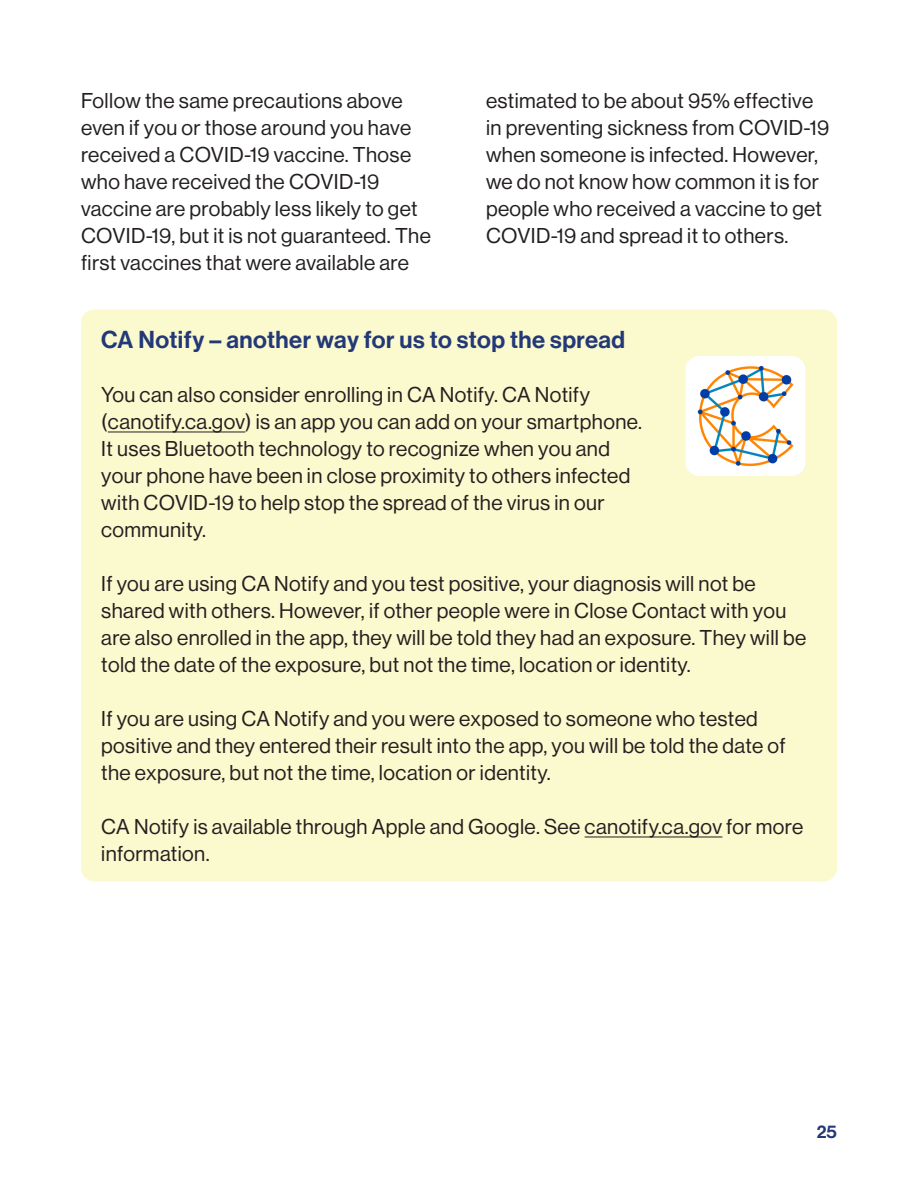
<style>
.page{position:relative;width:918px;height:1188px;background:#fff}
.page>*{position:absolute;margin:0;border:0;box-sizing:border-box;transform-origin:0 0}
.Head_text_box{font:24px "N Haas Grotesk DS Pro 65 Md";letter-spacing:.02em;color:#233877}
.Body_in_text_box{font:21px/27px "N Haas Grotesk DS Pro 55 Rg";letter-spacing:.02em;color:#231f20}
.Body{font:21px/27px "N Haas Grotesk DS Pro 55 Rg";letter-spacing:.02em;color:#231f20}
.t1{font:18px "N Haas Grotesk DS Pro 65 Md";color:#233877}
</style>
<div class="page">
<div style="left:81px;top:309px;width:756px;height:572px;background:#fbf9ce;border-radius:14px"></div>
<hr style="left:108px;top:432px;width:137px;height:1px;background:#231f20">
<hr style="left:585px;top:837px;width:137px;height:1px;background:#231f20">
<img style="left:686px;top:356px;width:119px;height:120px">
<p class="Body" style="left:81px;top:87px;width:351px">Follow the same precautions above even if you or those around you have received a COVID-19 vaccine. Those who have received the COVID-19 vaccine are probably less likely to get COVID-19, but it is not guaranteed. The first vaccines that were available are</p>
<p class="Body" style="left:486px;top:87px;width:345px">estimated to be about 95% effective in preventing sickness from COVID-19 when someone is infected. However, we do not know how common it is for people who received a vaccine to get COVID-19 and spread it to others.</p>
<h2 class="Head_text_box" style="left:101px;top:326px;width:525px">CA Notify – another way for us to stop the spread</h2>
<p class="Body_in_text_box" style="left:101px;top:381px;width:542px">You can also consider enrolling in CA Notify. CA Notify (canotify.ca.gov) is an app you can add on your smartphone.<br>It uses Bluetooth technology to recognize when you and your phone have been in close proximity to others infected with COVID-19 to help stop the spread of the virus in our community.</p>
<p class="Body_in_text_box" style="left:101px;top:570px;width:707px">If you are using CA Notify and you test positive, your diagnosis will not be shared with others. However, if other people were in Close Contact with you are also enrolled in the app, they will be told they had an exposure. They will be told the date of the exposure, but not the time, location or identity.</p>
<p class="Body_in_text_box" style="left:101px;top:705px;width:686px">If you are using CA Notify and you were exposed to someone who tested positive and they entered their result into the app, you will be told the date of the exposure, but not the time, location or identity.</p>
<p class="Body_in_text_box" style="left:101px;top:813px;width:704px">CA Notify is available through Apple and Google. See canotify.ca.gov for more information.</p>
<p class="t1" style="left:817px;top:1121px;width:22px">25</p>
</div>
